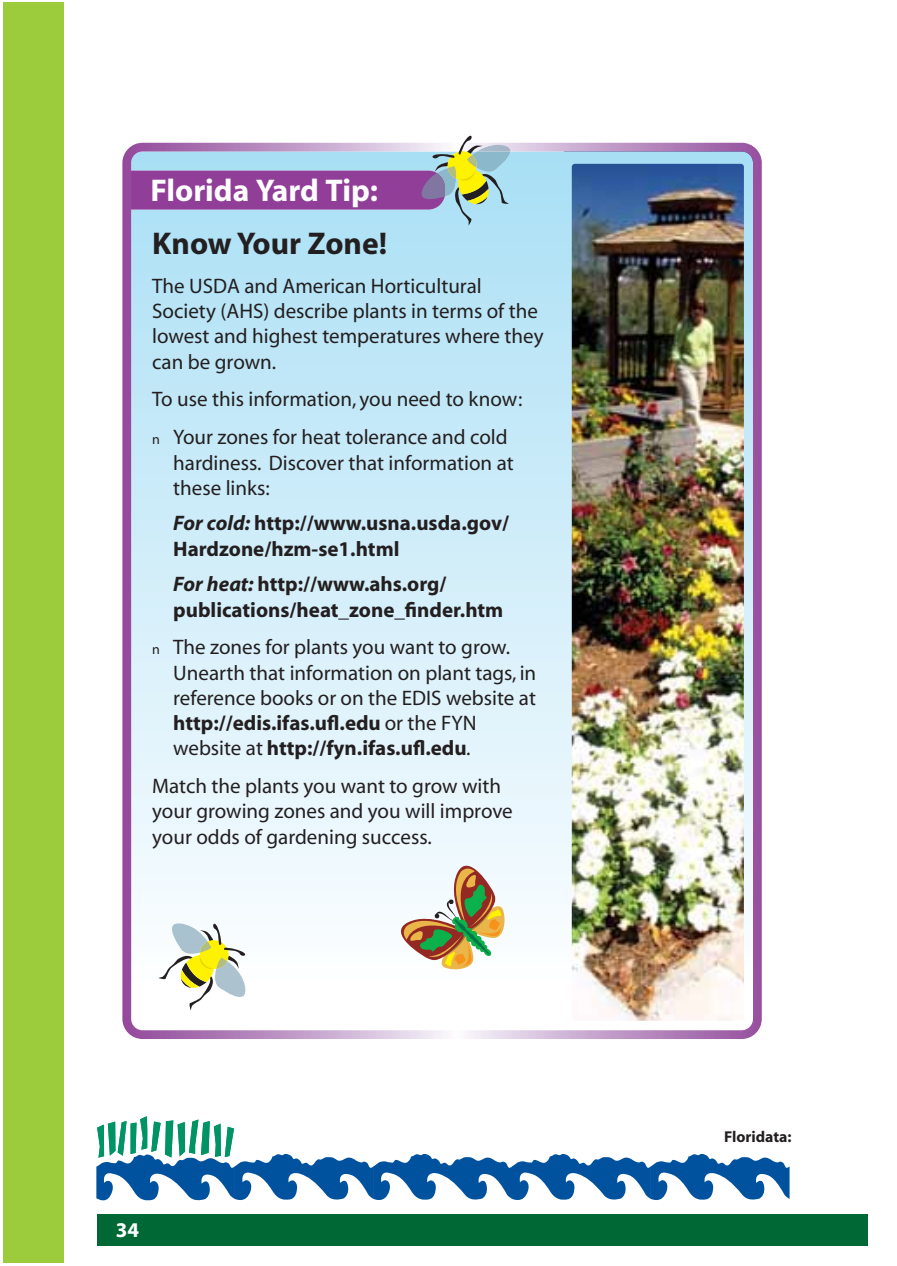
<style>
.page{position:relative;width:897px;height:1266px;background:#fff}
.page>*{position:absolute;margin:0;border:0;box-sizing:border-box;transform-origin:0 0}
.t1{font:700 31.5px/53px "Myriad";color:#fff}
.t2{font:21px/25.2px "Myriad";color:#231f20}
.t3{font:700 21px/25.2px "Myriad";color:#231f20}
.t4{font:700 21px "Myriad";color:#fff}
.t5{font:700 15.75px "Myriad";color:#231f20}
.s1{color:#231f20}
.s2{font-family:"Myriad Pro";font-size:14px}
.s3{font-style:italic}
.s4{font-weight:700}
</style>
<div class="page">
<div style="left:97px;top:1213px;width:769px;height:31px;background:#006835"></div>
<div style="left:3px;top:3px;width:60px;height:1260px;background:#9ccb3b"></div>
<svg style="left:96px;top:1116px;width:693px;height:84px"></svg>
<img style="left:122px;top:143px;width:639px;height:895px">
<svg style="left:127px;top:136px;width:383px;height:89px;background:#aa9ec3"></svg>
<svg style="left:158px;top:918px;width:92px;height:92px"></svg>
<svg style="left:385px;top:850px;width:121px;height:121px"></svg>
<p class="t1" style="left:150px;top:166px;width:238px">Florida Yard Tip:<br><span class="s1">Know Your Zone!</span></p>
<p class="t2" style="left:152px;top:275px;width:393px">The USDA and American Horticultural Society (AHS) describe plants in terms of the lowest and highest temperatures where they can be grown.</p>
<p class="t2" style="left:152px;top:382px;width:371px;line-height:37.8px">To use this information, you need to know: <span class="s2">n</span> Your zones for heat tolerance and cold</p>
<p class="t2" style="left:173px;top:451px;width:342px">hardiness. Discover that information at these links:</p>
<p class="t3" style="left:173px;top:512px;width:337px"><span class="s3">For cold:</span> http://www.usna.usda.gov/<br>Hardzone/hzm-se1.html</p>
<p class="t3" style="left:173px;top:573px;width:331px"><span class="s3">For heat:</span> http://www.ahs.org/ publications/heat_zone_finder.htm</p>
<p class="t2" style="left:173px;top:636px;width:364px;text-indent:-21px"><span class="s2">n</span> The zones for plants you want to grow.<br>Unearth that information on plant tags, in reference books or on the EDIS website at <span class="s4">http://edis.ifas.ufl.edu</span> or the FYN website at <span class="s4">http://fyn.ifas.ufl.edu</span><span class="s3">.</span></p>
<p class="t2" style="left:152px;top:775px;width:362px">Match the plants you want to grow with your growing zones and you will improve your odds of gardening success.</p>
<p class="t4" style="left:116px;top:1221px;width:25px">34</p>
<p class="t5" style="left:723px;top:1130px;width:69px">Floridata:</p>
</div>
